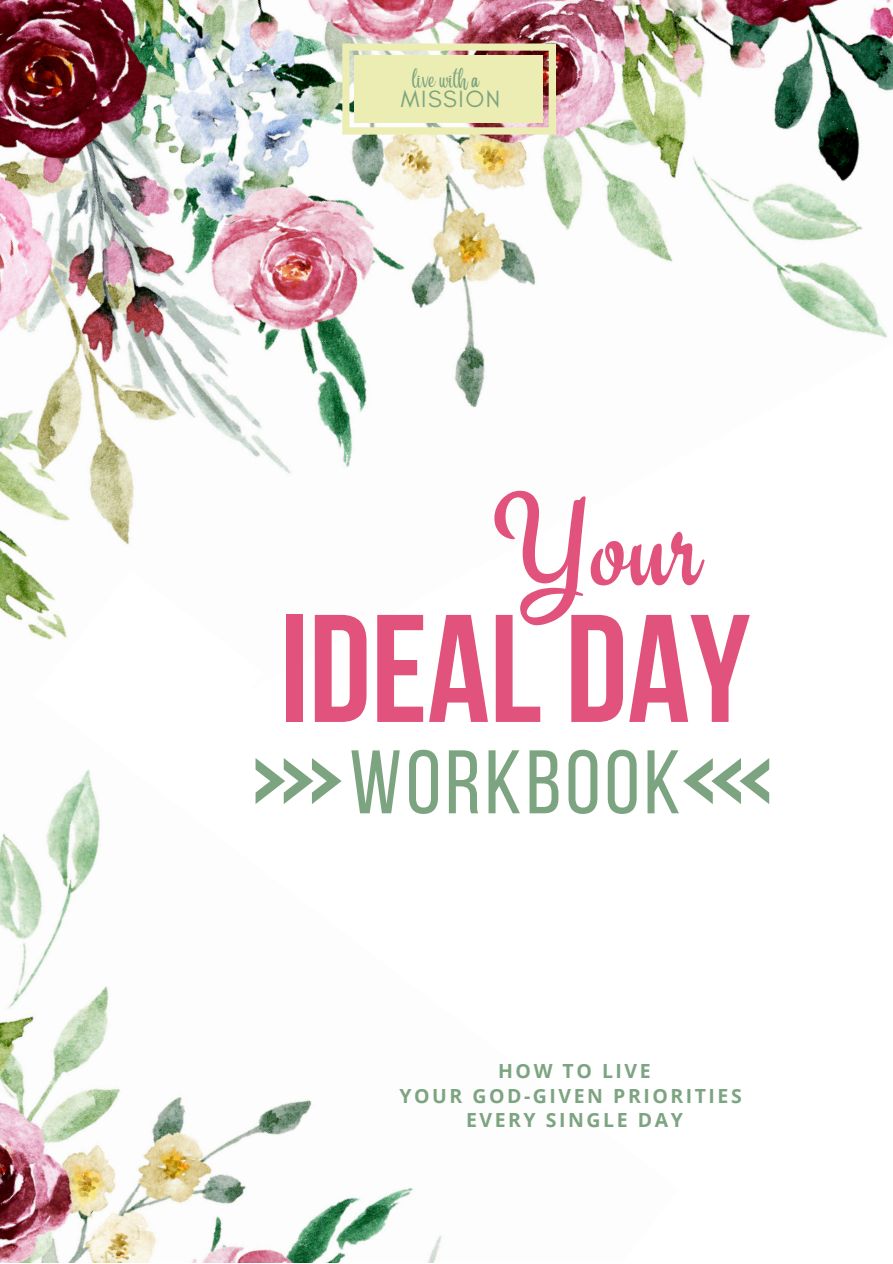
<style>
.page{position:relative;width:893px;height:1264px;background:#fff}
.page>*{position:absolute;margin:0;border:0;box-sizing:border-box;transform-origin:0 0}
.t1{font:700 152.85px "Bebas Neue";color:#e1527d}
.t2{font:134.85px "Engagement";color:#e1527d}
.t3{font:89.85px "Bebas Neue";letter-spacing:.045em;color:#7da481}
.t4{font:24px "Glacial Indifference";letter-spacing:.065em;color:#7da481}
.t5{font:700 19.5px/24.8px "Open Sans";letter-spacing:.13em;color:#7da481;text-align:center}
.t6{font:18px "Angelina";color:#7da481}
</style>
<div class="page">
<img style="left:0;top:0;width:892px;height:804px">
<svg style="left:0;top:570px;width:263px;height:114px"></svg>
<img style="left:0;top:684px;width:748px;height:578px">
<img style="left:342px;top:43px;width:214px;height:92px">
<div style="left:354px;top:56px;width:189px;height:67px;background:#ecedb3"></div>
<svg style="left:574px;top:1155px;width:174px;height:107px"></svg>
<svg style="left:255px;top:758px;width:86px;height:46px"></svg>
<svg style="left:683px;top:758px;width:86px;height:46px"></svg>
<p class="t6" style="left:413px;top:77px;width:68px">live with a</p>
<p class="t4" style="left:401px;top:84px;width:101px">MISSION</p>
<h2 class="t2" style="left:492px;top:463px;width:211px">Your</h2>
<h1 class="t1" style="left:279px;top:607px;width:472px">IDEAL DAY</h1>
<h3 class="t3" style="left:349px;top:746px;width:333px">WORKBOOK</h3>
<p class="t5" style="left:399px;top:1057px;width:344px">HOW TO LIVE<br>YOUR GOD-GIVEN PRIORITIES<br>EVERY SINGLE DAY</p>
</div>
